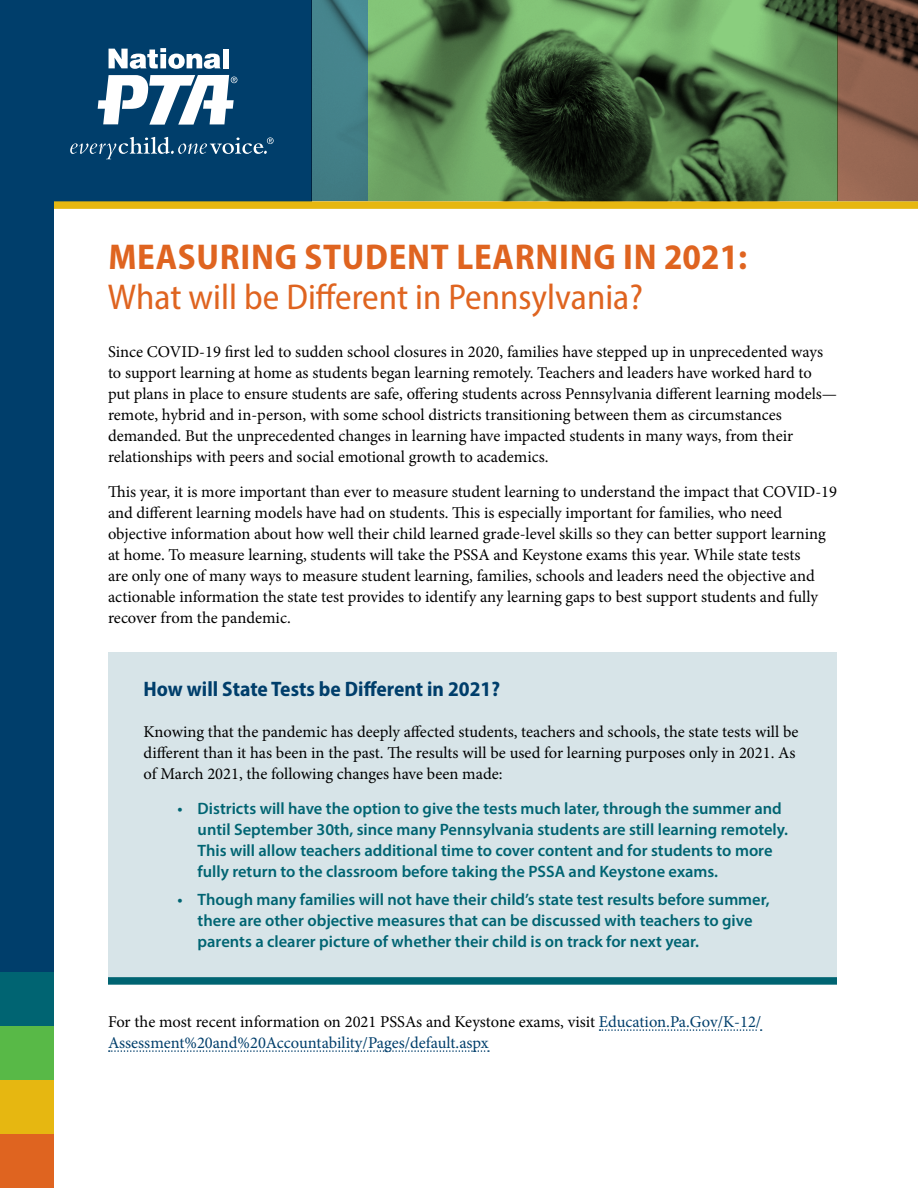
<style>
.page{position:relative;width:918px;height:1188px;background:#fff}
.page>*{position:absolute;margin:0;border:0;box-sizing:border-box;transform-origin:0 0}
.t1{font:semi-condensed 36px "Myriad Pro";color:#df6420}
.t2{font:700 semi-condensed 36px "Myriad Pro";letter-spacing:.02em;color:#df6420}
.t3{font:700 semi-condensed 21px "Myriad Pro";color:#003e6b}
.t4{font:16.5px/21px "Minion Pro";color:#000}
.t5{font:600 16.5px/21px "Myriad Pro";color:#006472}
.t6{font:16.5px/21px "Minion Pro";letter-spacing:-.005em;color:#003e6b}
.s1{color:#000}
</style>
<div class="page">
<div style="left:0;top:0;width:54px;height:1188px;background:#003e6b"></div>
<div style="left:0;top:972px;width:54px;height:54px;background:#006472"></div>
<div style="left:0;top:1134px;width:54px;height:54px;background:#df6420"></div>
<div style="left:0;top:1026px;width:54px;height:54px;background:#58b947"></div>
<div style="left:0;top:1080px;width:54px;height:54px;background:#e6b711"></div>
<div style="left:45px;top:0;width:266px;height:207px;background:#003e6b"></div>
<svg style="left:70px;top:137px;width:204px;height:22px"></svg>
<svg style="left:98px;top:75px;width:139px;height:50px"></svg>
<svg style="left:109px;top:48px;width:112px;height:21px"></svg>
<div style="left:223px;top:49px;width:5px;height:19px;background:#fff"></div>
<svg style="left:311px;top:0;width:57px;height:201px;background:#417d86"></svg>
<svg style="left:368px;top:0;width:469px;height:201px;background:#507748"></svg>
<svg style="left:837px;top:0;width:81px;height:201px;background:#7a5342"></svg>
<div style="left:54px;top:201px;width:864px;height:8px;background:#e6b711"></div>
<div style="left:108px;top:652px;width:729px;height:329px;background:#d7e4e8"></div>
<div style="left:108px;top:977px;width:729px;height:8px;background:#006472"></div>
<svg style="left:600px;top:1029px;width:162px;height:2px"></svg>
<svg style="left:109px;top:1050px;width:380px;height:2px"></svg>
<h1 class="t2" style="left:108px;top:233px;width:641px">MEASURING STUDENT LEARNING IN 2021:</h1>
<h1 class="t1" style="left:108px;top:275px;width:536px">What will be Different in Pennsylvania?</h1>
<p class="t4" style="left:108px;top:341px;width:731px">Since COVID-19 first led to sudden school closures in 2020, families have stepped up in unprecedented ways to support learning at home as students began learning remotely. Teachers and leaders have worked hard to put plans in place to ensure students are safe, offering students across Pennsylvania different learning models— remote, hybrid and in-person, with some school districts transitioning between them as circumstances demanded. But the unprecedented changes in learning have impacted students in many ways, from their relationships with peers and social emotional growth to academics.</p>
<p class="t4" style="left:108px;top:481px;width:731px">This year, it is more important than ever to measure student learning to understand the impact that COVID-19 and different learning models have had on students. This is especially important for families, who need objective information about how well their child learned grade-level skills so they can better support learning at home. To measure learning, students will take the PSSA and Keystone exams this year. While state tests<br>are only one of many ways to measure student learning, families, schools and leaders need the objective and actionable information the state test provides to identify any learning gaps to best support students and fully recover from the pandemic.</p>
<p class="t3" style="left:144px;top:675px;width:358px">How will State Tests be Different in 2021?</p>
<p class="t4" style="left:144px;top:722px;width:656px">Knowing that the pandemic has deeply affected students, teachers and schools, the state tests will be different than it has been in the past. The results will be used for learning purposes only in 2021. As of March 2021, the following changes have been made:</p>
<p class="t5" style="left:198px;top:797px;width:592px;text-indent:-20px">• Districts will have the option to give the tests much later, through the summer and until September 30th, since many Pennsylvania students are still learning remotely.<br>This will allow teachers additional time to cover content and for students to more fully return to the classroom before taking the PSSA and Keystone exams.</p>
<p class="t5" style="left:198px;top:888px;width:573px;text-indent:-20px">• Though many families will not have their child’s state test results before summer, there are other objective measures that can be discussed with teachers to give parents a clearer picture of whether their child is on track for next year.</p>
<p class="t6" style="left:108px;top:1011px;width:655px"><span class="s1">For the most recent information on 2021 PSSAs and Keystone exams, visit</span> Education.Pa.Gov/K-12/<br>Assessment%20and%20Accountability/Pages/default.aspx</p>
</div>
